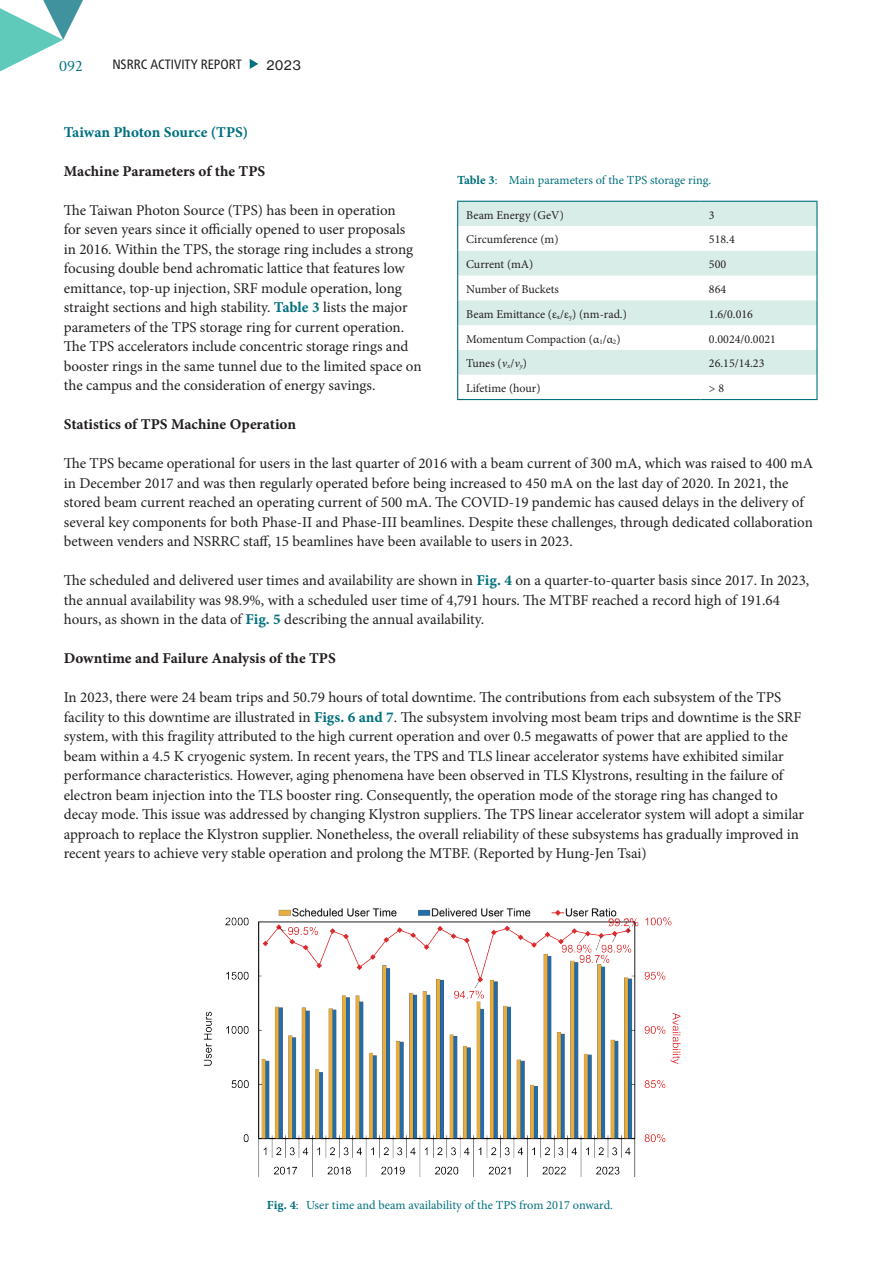
<style>
.page{position:relative;width:893px;height:1263px;background:#fff}
.page>*{position:absolute;margin:0;border:0;box-sizing:border-box;transform-origin:0 0}
.t1{font:15px/19.5px "Minion Pro";color:#231f20}
.t2{font:15px "Minion Pro Bold Capt";color:#231f20}
.t3{font:15px "Minion Pro Bold Capt";letter-spacing:-.005em;color:#01707e}
.t4{font:15px "Joanna Nova";color:#01707e}
.t5{font:condensed 13.5px "Frutiger Neue LTW1 G";color:#231f20}
.t6{font:13.5px "N Haas Grotesk TX Pro 55 Rg";color:#231f20}
.t7{font:12.3px "Minion Pro";letter-spacing:-.005em;color:#01707e}
.t8{font:12px "Minion Pro";color:#231f20}
.s1{font-family:"Minion Pro Bold Capt";color:#01707e}
.s2{font-family:"Minion Pro Bold Capt"}
.s3{font-style:italic}
</style>
<div class="page">
<svg style="left:250px;top:59px;width:8px;height:10px"></svg>
<svg style="left:0;top:0;width:83px;height:72px"></svg>
<svg style="left:458px;top:202px;width:358px;height:173px;fill:#d9ede8"></svg>
<hr style="left:457px;top:201px;width:243px;height:1px;background:#01707e">
<hr style="left:700px;top:201px;width:118px;height:1px;background:#01707e">
<hr style="left:816px;top:202px;width:2px;height:24px;background:#01707e">
<hr style="left:816px;top:226px;width:2px;height:25px;background:#01707e">
<hr style="left:816px;top:251px;width:2px;height:25px;background:#01707e">
<hr style="left:816px;top:276px;width:2px;height:24px;background:#01707e">
<hr style="left:816px;top:300px;width:2px;height:25px;background:#01707e">
<hr style="left:816px;top:325px;width:2px;height:25px;background:#01707e">
<hr style="left:816px;top:350px;width:2px;height:25px;background:#01707e">
<svg style="left:457px;top:202px;width:1px;height:197px"></svg>
<hr style="left:816px;top:375px;width:2px;height:24px;background:#01707e">
<hr style="left:457px;top:399px;width:243px;height:1px;background:#01707e">
<hr style="left:700px;top:399px;width:118px;height:1px;background:#01707e">
<img style="left:203px;top:908px;width:478px;height:269px">
<p class="t4" style="left:59px;top:56px;width:25px">092</p>
<p class="t5" style="left:112px;top:55px;width:131px">NSRRC ACTIVITY REPORT</p>
<p class="t6" style="left:266px;top:57px;width:37px">2023</p>
<p class="t3" style="left:64px;top:121px;width:186px">Taiwan Photon Source (TPS)</p>
<p class="t2" style="left:64px;top:160px;width:203px">Machine Parameters of the TPS</p>
<p class="t1" style="left:64px;top:200px;width:359px">The Taiwan Photon Source (TPS) has been in operation<br>for seven years since it officially opened to user proposals<br>in 2016. Within the TPS, the storage ring includes a strong focusing double bend achromatic lattice that features low emittance, top-up injection, SRF module operation, long straight sections and high stability. <span class="s1">Table 3</span> lists the major parameters of the TPS storage ring for current operation.<br>The TPS accelerators include concentric storage rings and booster rings in the same tunnel due to the limited space on the campus and the consideration of energy savings.</p>
<p class="t8" style="left:466px;top:207px;width:99px">Beam Energy (GeV)</p>
<p class="t8" style="left:709px;top:207px;width:7px">3</p>
<p class="t7" style="left:457px;top:172px;width:256px"><span class="s2">Table 3</span>: Main parameters of the TPS storage ring.</p>
<p class="t8" style="left:466px;top:231px;width:94px">Circumference (m)</p>
<p class="t8" style="left:709px;top:231px;width:27px">518.4</p>
<p class="t8" style="left:466px;top:256px;width:69px">Current (mA)</p>
<p class="t8" style="left:709px;top:256px;width:19px">500</p>
<p class="t8" style="left:466px;top:281px;width:94px">Number of Buckets</p>
<p class="t8" style="left:709px;top:281px;width:19px">864</p>
<p class="t8" style="left:466px;top:306px;width:162px">Beam Emittance (ε<sub>x</sub>/ε<sub>y</sub>) (nm-rad.)</p>
<p class="t8" style="left:709px;top:306px;width:46px">1.6/0.016</p>
<p class="t8" style="left:466px;top:331px;width:156px">Momentum Compaction (α<sub>1</sub>/α<sub>2</sub>)</p>
<p class="t8" style="left:709px;top:331px;width:69px">0.0024/0.0021</p>
<p class="t8" style="left:466px;top:355px;width:62px">Tunes (<span class="s3">ν</span><sub>x</sub>/<span class="s3">ν</span><sub>y</sub>)</p>
<p class="t8" style="left:709px;top:355px;width:57px">26.15/14.23</p>
<p class="t8" style="left:466px;top:380px;width:76px">Lifetime (hour)</p>
<p class="t8" style="left:709px;top:380px;width:17px">&gt; 8</p>
<p class="t2" style="left:64px;top:413px;width:234px">Statistics of TPS Machine Operation</p>
<p class="t1" style="left:64px;top:454px;width:751px">The TPS became operational for users in the last quarter of 2016 with a beam current of 300 mA, which was raised to 400 mA in December 2017 and was then regularly operated before being increased to 450 mA on the last day of 2020. In 2021, the stored beam current reached an operating current of 500 mA. The COVID-19 pandemic has caused delays in the delivery of several key components for both Phase-II and Phase-III beamlines. Despite these challenges, through dedicated collaboration between venders and NSRRC staff, 15 beamlines have been available to users in 2023.</p>
<p class="t1" style="left:64px;top:571px;width:747px">The scheduled and delivered user times and availability are shown in <span class="s1">Fig. 4</span> on a quarter-to-quarter basis since 2017. In 2023, the annual availability was 98.9%, with a scheduled user time of 4,791 hours. The MTBF reached a record high of 191.64 hours, as shown in the data of <span class="s1">Fig. 5</span> describing the annual availability.</p>
<p class="t2" style="left:64px;top:647px;width:274px">Downtime and Failure Analysis of the TPS</p>
<p class="t1" style="left:64px;top:688px;width:742px">In 2023, there were 24 beam trips and 50.79 hours of total downtime. The contributions from each subsystem of the TPS facility to this downtime are illustrated in <span class="s1">Figs. 6 and 7</span>. The subsystem involving most beam trips and downtime is the SRF system, with this fragility attributed to the high current operation and over 0.5 megawatts of power that are applied to the beam within a 4.5 K cryogenic system. In recent years, the TPS and TLS linear accelerator systems have exhibited similar performance characteristics. However, aging phenomena have been observed in TLS Klystrons, resulting in the failure of electron beam injection into the TLS booster ring. Consequently, the operation mode of the storage ring has changed to decay mode. This issue was addressed by changing Klystron suppliers. The TPS linear accelerator system will adopt a similar approach to replace the Klystron supplier. Nonetheless, the overall reliability of these subsystems has gradually improved in recent years to achieve very stable operation and prolong the MTBF. (Reported by Hung-Jen Tsai)</p>
<p class="t7" style="left:267px;top:1196px;width:348px"><span class="s2">Fig. 4</span>: User time and beam availability of the TPS from 2017 onward.</p>
</div>
